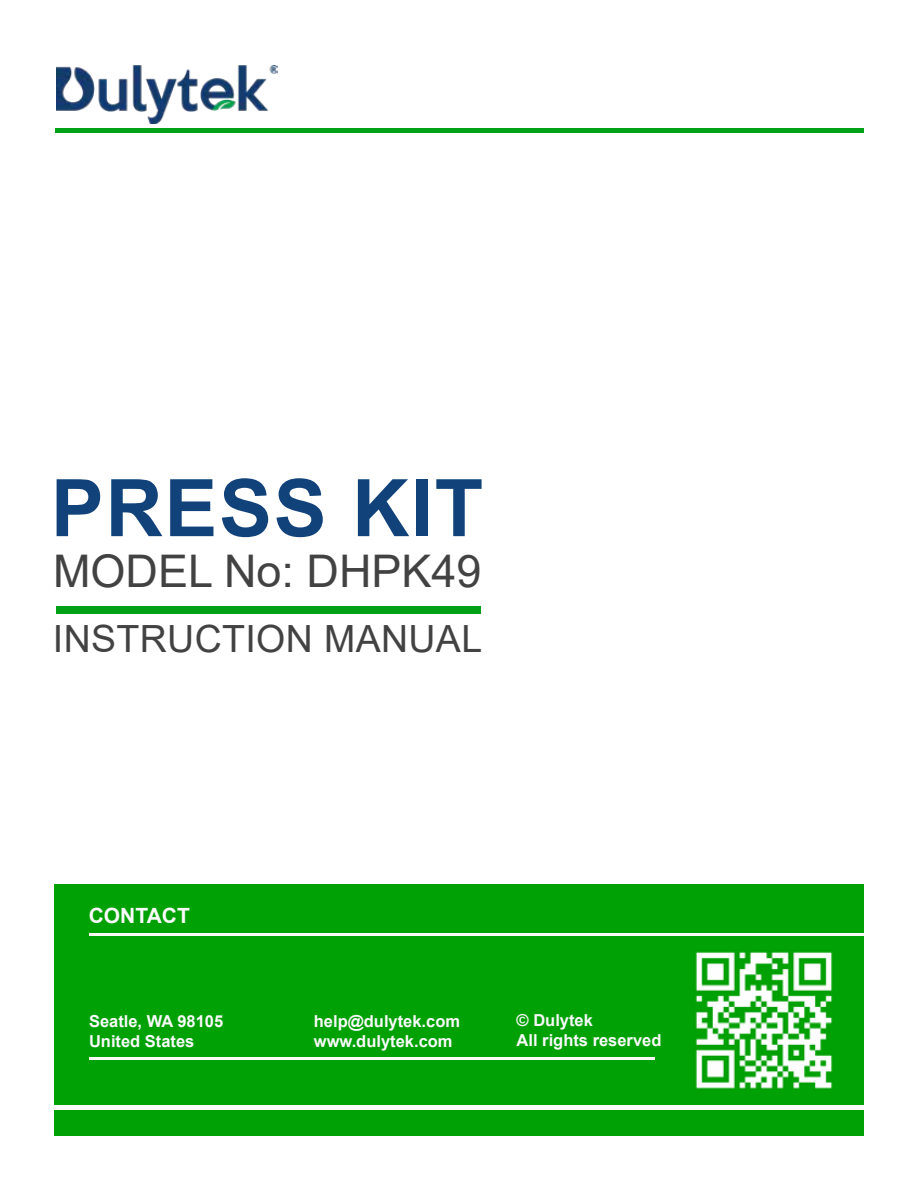
<style>
.page{position:relative;width:918px;height:1188px;background:#fff}
.page>*{position:absolute;margin:0;border:0;box-sizing:border-box;transform-origin:0 0}
.t1{font:700 79.5px "Arial";letter-spacing:.02em;color:#11427a}
.t2{font:45px "Arial";color:#424242}
.t3{font:37.5px "Arial";letter-spacing:.01em;color:#424242}
.t4{font:700 21px "Arial";color:#fafafa}
.t5{font:700 16.5px/19.8px "Arial";color:#fafafa}
.t6{font:700 16.5px "Arial";color:#f8f8f8}
</style>
<div class="page">
<div style="left:54px;top:884px;width:810px;height:251px;background:#00a105"></div>
<div style="left:56px;top:606px;width:425px;height:8px;background:#00a116"></div>
<div style="left:55px;top:128px;width:809px;height:5px;background:#00a116"></div>
<hr style="left:90px;top:1058px;width:565px;height:2px;background:#fafafa">
<img style="left:675px;top:935px;width:177px;height:154px">
<div style="left:54px;top:1105px;width:810px;height:5px;background:#fafafa"></div>
<hr style="left:89px;top:933px;width:775px;height:2px;background:#fafafa">
<img style="left:56px;top:66px;width:221px;height:57px">
<h1 class="t1" style="left:51px;top:452px;width:434px">PRESS KIT</h1>
<h2 class="t2" style="left:53px;top:540px;width:430px">MODEL No: DHPK49</h2>
<h3 class="t3" style="left:53px;top:613px;width:431px">INSTRUCTION MANUAL</h3>
<p class="t4" style="left:89px;top:901px;width:103px">CONTACT</p>
<p class="t5" style="left:89px;top:1011px;width:136px">Seatle, WA 98105<br>United States</p>
<p class="t5" style="left:314px;top:1011px;width:148px">help@dulytek.com www.dulytek.com</p>
<p class="t6" style="left:517px;top:1009px;width:78px">© Dulytek</p>
<p class="t5" style="left:517px;top:1031px;width:146px">All rights reserved</p>
</div>
